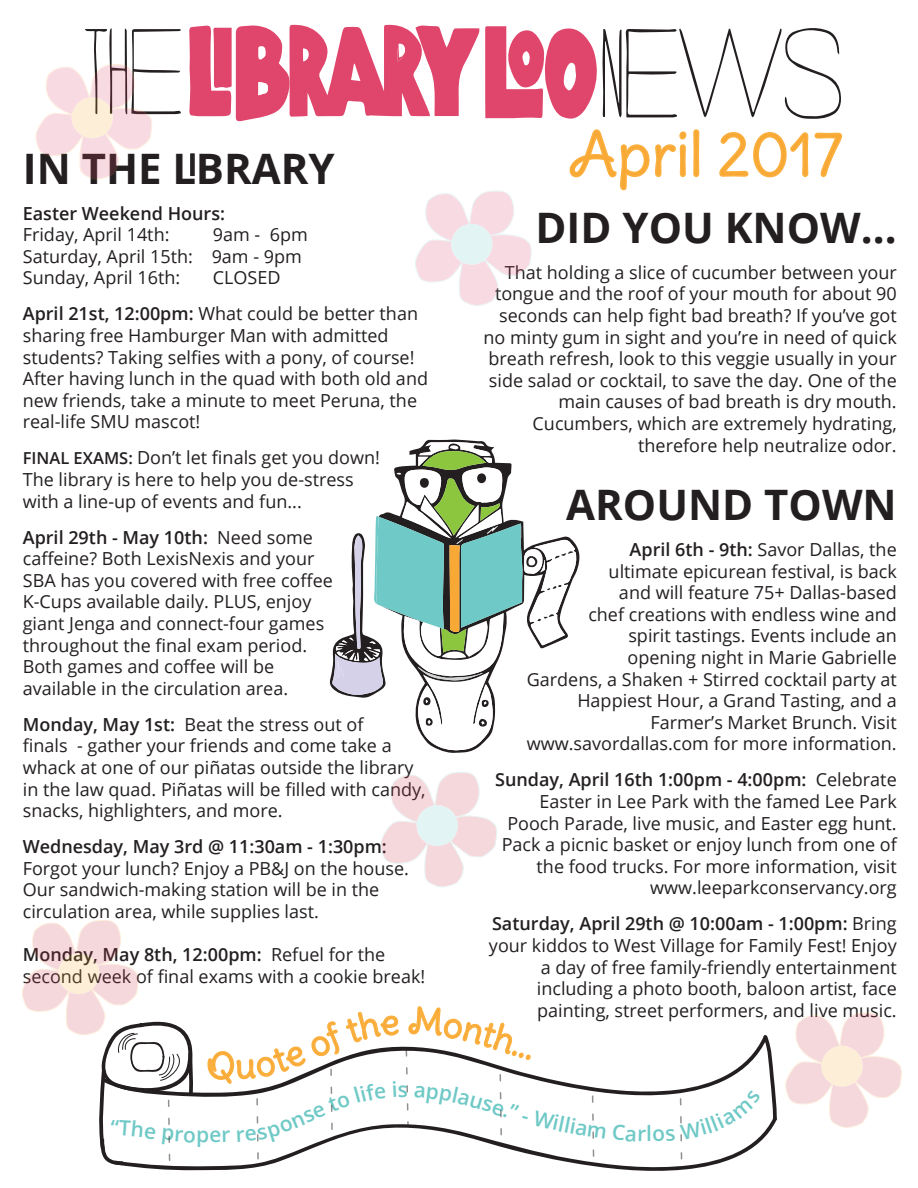
<style>
.page{position:relative;width:918px;height:1188px;background:#fff}
.page>*{position:absolute;margin:0;border:0;box-sizing:border-box;transform-origin:0 0}
.t1{font:60px "Delius Swash Caps";color:#f8a935}
.t2{font:700 42px "Open Sans";color:#231f20}
.t3{font:600 21px "Open Sans";color:#6fc9c6}
.t4{font:18px/21.6px "Open Sans";color:#231f20}
.t5{font:600 18px "Open Sans";color:#231f20}
.s1{font-weight:600}
.s2{font-weight:600;font-size:16.5px}
</style>
<div class="page">
<div style="left:190px;top:153px;width:5px;height:23px;border:2px solid #231f20"></div>
<svg style="left:569px;top:129px;width:131px;height:62px"></svg>
<svg style="left:719px;top:132px;width:124px;height:46px"></svg>
<svg style="left:330px;top:442px;width:247px;height:309px"></svg>
<svg style="left:415px;top:191px;width:117px;height:115px"></svg>
<svg style="left:785px;top:1012px;width:117px;height:116px"></svg>
<svg style="left:380px;top:772px;width:117px;height:115px"></svg>
<svg style="left:35px;top:28px;width:146px;height:152px"></svg>
<svg style="left:189px;top:25px;width:652px;height:97px"></svg>
<svg style="left:22px;top:920px;width:755px;height:251px"></svg>
<h2 class="t2" style="left:23px;top:139px;width:313px">IN THE L<sup>I</sup>BRARY</h2>
<p class="t5" style="left:23px;top:201px;width:204px">Easter Weekend Hours:</p>
<p class="t4" style="left:23px;top:223px;width:148px">Friday, April 14th:</p>
<p class="t4" style="left:23px;top:223px;width:287px;text-indent:190px">9am - 6pm<br>Saturday, April 15th: 9am - 9pm<br>Sunday, April 16th:</p>
<p class="t4" style="left:23px;top:259px;width:397px;line-height:36px;text-indent:190px">CLOSED<br><span class="s1">April 21st, 12:00pm:</span> What could be better than</p>
<p class="t4" style="left:23px;top:324px;width:407px">sharing free Hamburger Man with admitted students? Taking selfies with a pony, of course!<br>After having lunch in the quad with both old and new friends, take a minute to meet Peruna, the real-life SMU mascot!</p>
<p class="t4" style="left:23px;top:447px;width:359px"><span class="s2">FINAL EXAMS:</span> Don’t let finals get you down!<br>The library is here to help you de-stress with a line-up of events and fun...</p>
<p class="t4" style="left:23px;top:526px;width:312px"><span class="s1">April 29th - May 10th:</span> Need some caffeine? Both LexisNexis and your SBA has you covered with free coffee K-Cups available daily. PLUS, enjoy giant Jenga and connect-four games throughout the final exam period.<br>Both games and coffee will be available in the circulation area.</p>
<p class="t4" style="left:23px;top:713px;width:404px"><span class="s1">Monday, May 1st:</span> Beat the stress out of<br>finals - gather your friends and come take a whack at one of our piñatas outside the library in the law quad. Piñatas will be filled with candy, snacks, highlighters, and more.</p>
<p class="t5" style="left:23px;top:834px;width:366px">Wednesday, May 3rd @ 11:30am - 1:30pm:</p>
<p class="t4" style="left:23px;top:857px;width:388px">Forgot your lunch? Enjoy a PB&amp;J on the house.<br>Our sandwich-making station will be in the circulation area, while supplies last.</p>
<p class="t4" style="left:23px;top:943px;width:404px"><span class="s1">Monday, May 8th, 12:00pm:</span> Refuel for the second week of final exams with a cookie break!</p>
<h1 class="t1" style="left:568px;top:117px;width:276px">April 2017</h1>
<h2 class="t2" style="left:535px;top:198px;width:363px">DID YOU KNOW...</h2>
<p class="t4" style="left:484px;top:261px;width:415px;text-align:right">That holding a slice of cucumber between your tongue and the roof of your mouth for about 90 seconds can help fight bad breath? If you’ve got no minty gum in sight and you’re in need of quick breath refresh, look to this veggie usually in your side salad or cocktail, to save the day. One of the main causes of bad breath is dry mouth.<br>Cucumbers, which are extremely hydrating, therefore help neutralize odor.</p>
<h2 class="t2" style="left:566px;top:475px;width:332px">AROUND TOWN</h2>
<p class="t4" style="left:527px;top:538px;width:372px;text-align:right"><span class="s1">April 6th - 9th:</span> Savor Dallas, the<br>ultimate epicurean festival, is back<br>and will feature 75+ Dallas-based<br>chef creations with endless wine and<br>spirit tastings. Events include an<br>opening night in Marie Gabrielle<br>Gardens, a Shaken + Stirred cocktail party at Happiest Hour, a Grand Tasting, and a Farmer’s Market Brunch. Visit www.savordallas.com for more information.</p>
<p class="t4" style="left:495px;top:769px;width:403px;text-align:right"><span class="s1">Sunday, April 16th 1:00pm - 4:00pm:</span> Celebrate Easter in Lee Park with the famed Lee Park Pooch Parade, live music, and Easter egg hunt.<br>Pack a picnic basket or enjoy lunch from one of the food trucks. For more information, visit www.leeparkconservancy.org</p>
<p class="t4" style="left:489px;top:913px;width:409px;text-align:right"><span class="s1">Saturday, April 29th @ 10:00am - 1:00pm:</span> Bring your kiddos to West Village for Family Fest! Enjoy a day of free family-friendly entertainment including a photo booth, baloon artist, face painting, street performers, and live music.</p>
<p class="t3" style="left:646px;top:1119px;width:7px">l</p>
</div>
